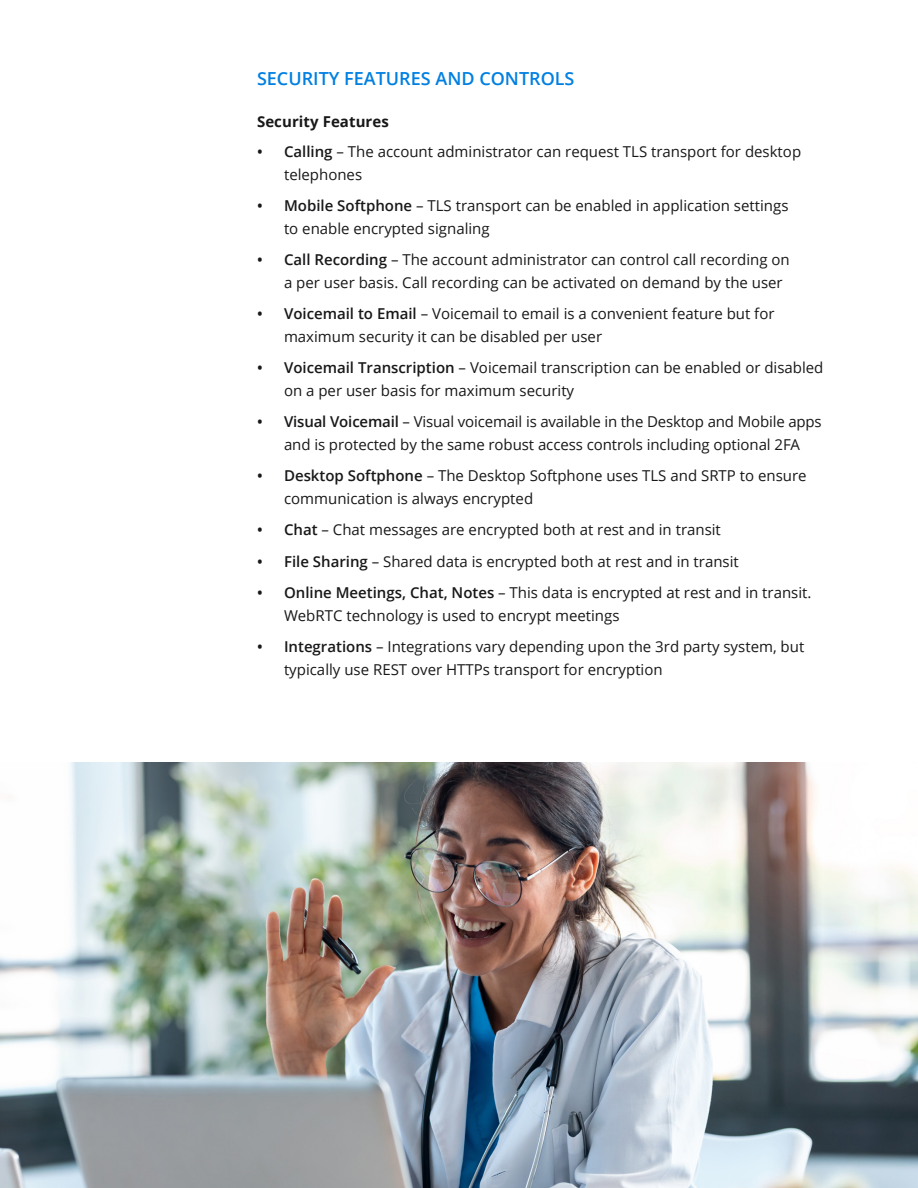
<style>
.page{position:relative;width:918px;height:1188px;background:#fff}
.page>*{position:absolute;margin:0;border:0;box-sizing:border-box;transform-origin:0 0}
.t1{font:600 18px "Open Sans";color:#0180e2}
.t2{font:15px/22.5px "Open Sans";color:#18181a}
.t3{font:700 15px "Open Sans";letter-spacing:.005em;color:#18181a}
.s1{font-weight:600}
</style>
<div class="page">
<img style="left:0;top:762px;width:918px;height:426px">
<p class="t1" style="left:257px;top:66px;width:319px">SECURITY FEATURES AND CONTROLS</p>
<p class="t3" style="left:257px;top:111px;width:133px">Security Features</p>
<p class="t2" style="left:284px;top:140px;width:519px;text-indent:-27px"><span class="s1">• Calling</span> – The account administrator can request TLS transport for desktop telephones</p>
<p class="t2" style="left:284px;top:194px;width:506px;text-indent:-27px"><span class="s1">• Mobile Softphone</span> – TLS transport can be enabled in application settings to enable encrypted signaling</p>
<p class="t2" style="left:284px;top:248px;width:507px;text-indent:-27px"><span class="s1">• Call Recording</span> – The account administrator can control call recording on a per user basis. Call recording can be activated on demand by the user</p>
<p class="t2" style="left:284px;top:302px;width:492px;text-indent:-27px"><span class="s1">• Voicemail to Email</span> – Voicemail to email is a convenient feature but for maximum security it can be disabled per user</p>
<p class="t2" style="left:284px;top:356px;width:541px;text-indent:-27px"><span class="s1">• Voicemail Transcription</span> – Voicemail transcription can be enabled or disabled on a per user basis for maximum security</p>
<p class="t2" style="left:257px;top:410px;width:566px;text-align:center"><span class="s1">• Visual Voicemail</span> – Visual voicemail is available in the Desktop and Mobile apps and is protected by the same robust access controls including optional 2FA</p>
<p class="t2" style="left:284px;top:464px;width:524px;text-indent:-27px"><span class="s1">• Desktop Softphone</span> – The Desktop Softphone uses TLS and SRTP to ensure communication is always encrypted</p>
<p class="t2" style="left:257px;top:518px;width:465px"><span class="s1">• Chat</span> – Chat messages are encrypted both at rest and in transit</p>
<p class="t2" style="left:257px;top:549px;width:483px"><span class="s1">• File Sharing</span> – Shared data is encrypted both at rest and in transit</p>
<p class="t2" style="left:284px;top:581px;width:529px;text-indent:-27px"><span class="s1">• Online Meetings, Chat, Notes</span> – This data is encrypted at rest and in transit.<br>WebRTC technology is used to encrypt meetings</p>
<p class="t2" style="left:284px;top:635px;width:522px;text-indent:-27px"><span class="s1">• Integrations</span> – Integrations vary depending upon the 3rd party system, but typically use REST over HTTPs transport for encryption</p>
</div>
